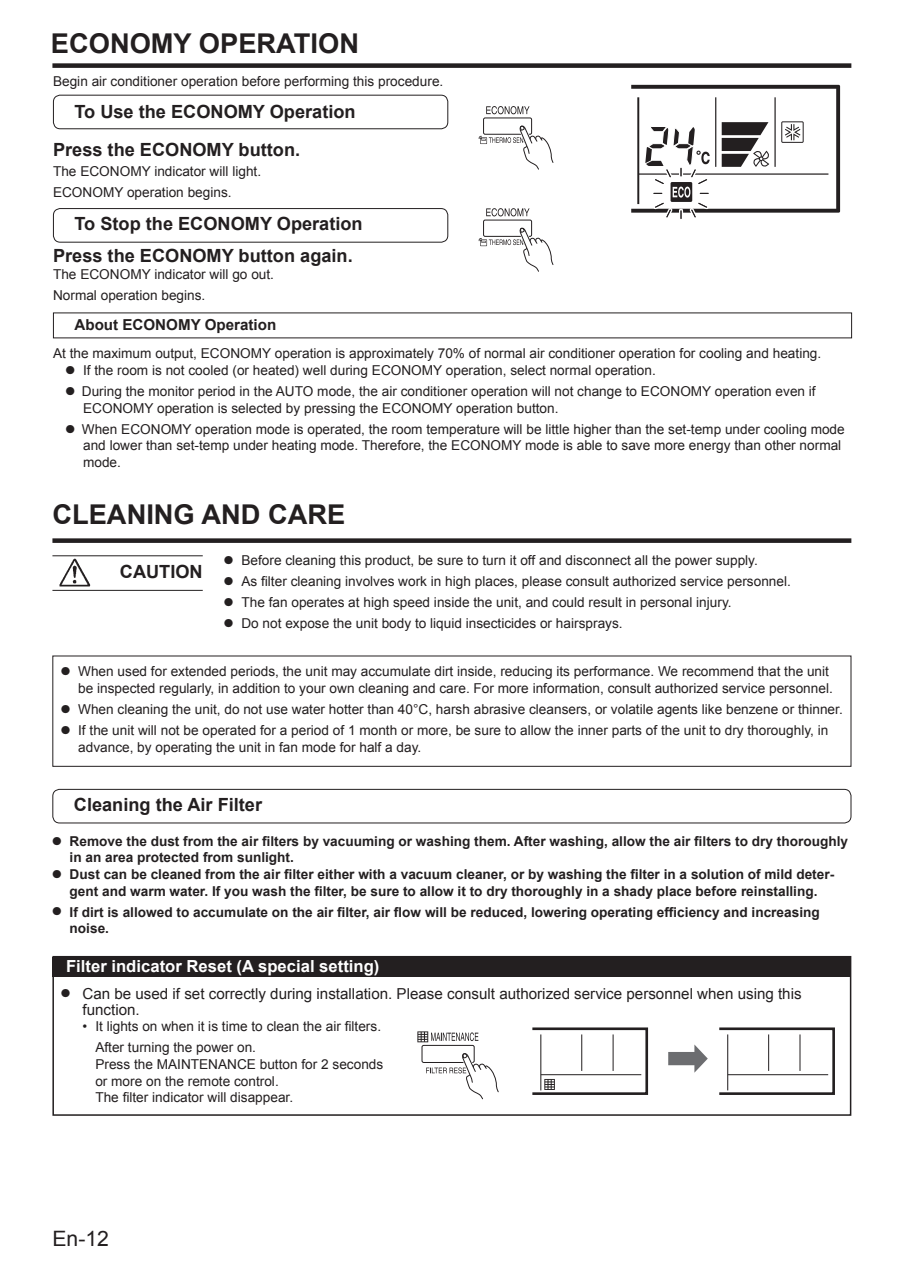
<style>
.page{position:relative;width:904px;height:1276px;background:#fff}
.page>*{position:absolute;margin:0;border:0;box-sizing:border-box;transform-origin:0 0}
.t1{font:700 27.3px "Arial";color:#231f20}
.t2{font:21.18px "Arial";color:#231f20}
.t3{font:700 18.2px/37.6px "Arial";color:#231f20}
.t4{font:700 16.62px "Arial";color:#fff}
.t5{font:15.05px/16.6px "Arial";color:#231f20}
.t6{font:700 15.05px "Arial";color:#231f20}
.t7{font:13.65px/16.6px "Arial";color:#231f20}
.t8{font:700 13.65px/16.6px "Arial";color:#231f20}
</style>
<div class="page">
<div style="left:52px;top:63px;width:799px;height:5px;background:#231f20"></div>
<div style="left:52px;top:789px;width:799px;height:34px;border:1px solid #231f20;border-radius:7px"></div>
<div style="left:52px;top:656px;width:799px;height:111px;border:1px solid #231f20"></div>
<hr style="left:52px;top:555px;width:151px;height:1px;background:#231f20">
<hr style="left:52px;top:590px;width:56px;height:1px;background:#231f20">
<hr style="left:108px;top:590px;width:95px;height:1px;background:#231f20">
<img style="left:59px;top:558px;width:32px;height:29px">
<div style="left:52px;top:538px;width:799px;height:5px;background:#231f20"></div>
<svg style="left:53px;top:94px;width:799px;height:245px"></svg>
<svg style="left:631px;top:85px;width:208px;height:137px"></svg>
<div style="left:483px;top:117px;width:49px;height:18px;border:1px solid #231f20;border-radius:2px"></div>
<svg style="left:478px;top:125px;width:76px;height:46px"></svg>
<svg style="left:486px;top:106px;width:43px;height:8px"></svg>
<div style="left:483px;top:220px;width:49px;height:17px;border:1px solid #231f20;border-radius:2px"></div>
<svg style="left:478px;top:227px;width:76px;height:46px"></svg>
<svg style="left:486px;top:208px;width:43px;height:8px"></svg>
<div style="left:52px;top:956px;width:799px;height:160px;border:2px solid #231f20"></div>
<div style="left:52px;top:958px;width:799px;height:19px;background:#231f20"></div>
<svg style="left:417px;top:1031px;width:82px;height:69px"></svg>
<hr style="left:540px;top:1034px;width:1px;height:56px;background:#231f20">
<hr style="left:612px;top:1034px;width:1px;height:37px;background:#231f20">
<hr style="left:581px;top:1034px;width:1px;height:37px;background:#231f20">
<hr style="left:540px;top:1074px;width:101px;height:1px;background:#231f20">
<svg style="left:668px;top:1044px;width:39px;height:29px"></svg>
<div style="left:531px;top:1027px;width:116px;height:68px;border:3px solid #231f20"></div>
<hr style="left:727px;top:1034px;width:1px;height:56px;background:#231f20">
<hr style="left:799px;top:1034px;width:1px;height:37px;background:#231f20">
<hr style="left:768px;top:1034px;width:1px;height:37px;background:#231f20">
<hr style="left:727px;top:1074px;width:100px;height:1px;background:#231f20">
<div style="left:717px;top:1027px;width:117px;height:68px;border:3px solid #231f20"></div>
<svg style="left:544px;top:1079px;width:10px;height:11px"></svg>
<h1 class="t1" style="left:51px;top:28px;width:309px">ECONOMY OPERATION</h1>
<p class="t7" style="left:53px;top:73px;width:391px">Begin air conditioner operation before performing this procedure.</p>
<h3 class="t3" style="left:53px;top:93px;width:304px;text-indent:21px">To Use the ECONOMY Operation<br>Press the ECONOMY button.</h3>
<p class="t7" style="left:53px;top:161px;width:209px;line-height:21px">The ECONOMY indicator will light.<br>ECONOMY operation begins.</p>
<h3 class="t3" style="left:53px;top:208px;width:311px;line-height:31.7px;text-indent:21px">To Stop the ECONOMY Operation<br>Press the ECONOMY button again.</h3>
<p class="t7" style="left:53px;top:264px;width:222px;line-height:21px">The ECONOMY indicator will go out.<br>Normal operation begins.</p>
<p class="t6" style="left:74px;top:316px;width:203px">About ECONOMY Operation</p>
<p class="t7" style="left:53px;top:345px;width:769px">At the maximum output, ECONOMY operation is approximately 70% of normal air conditioner operation for cooling and heating.</p>
<p class="t7" style="left:66px;top:362px;width:591px">● If the room is not cooled (or heated) well during ECONOMY operation, select normal operation.</p>
<p class="t7" style="left:83px;top:383px;width:733px;text-indent:-17px">● During the monitor period in the AUTO mode, the air conditioner operation will not change to ECONOMY operation even if<br>ECONOMY operation is selected by pressing the ECONOMY operation button.</p>
<p class="t7" style="left:83px;top:421px;width:762px;text-indent:-17px">● When ECONOMY operation mode is operated, the room temperature will be little higher than the set-temp under cooling mode and lower than set-temp under heating mode. Therefore, the ECONOMY mode is able to save more energy than other normal mode.</p>
<h1 class="t1" style="left:52px;top:499px;width:294px">CLEANING AND CARE</h1>
<p class="t7" style="left:224px;top:552px;width:535px">● Before cleaning this product, be sure to turn it off and disconnect all the power supply.</p>
<p class="t7" style="left:224px;top:573px;width:568px">● As filter cleaning involves work in high places, please consult authorized service personnel.</p>
<p class="t7" style="left:224px;top:594px;width:508px">● The fan operates at high speed inside the unit, and could result in personal injury.</p>
<p class="t7" style="left:224px;top:615px;width:400px">● Do not expose the unit body to liquid insecticides or hairsprays.</p>
<p class="t7" style="left:61px;top:663px;width:773px;text-align:right">● When used for extended periods, the unit may accumulate dirt inside, reducing its performance. We recommend that the unit be inspected regularly, in addition to your own cleaning and care. For more information, consult authorized service personnel.</p>
<p class="t7" style="left:61px;top:701px;width:783px">● When cleaning the unit, do not use water hotter than 40°C, harsh abrasive cleansers, or volatile agents like benzene or thinner.</p>
<p class="t7" style="left:78px;top:722px;width:751px;text-indent:-17px">● If the unit will not be operated for a period of 1 month or more, be sure to allow the inner parts of the unit to dry thoroughly, in advance, by operating the unit in fan mode for half a day.</p>
<h3 class="t3" style="left:120px;top:553px;width:84px">CAUTION</h3>
<h3 class="t3" style="left:74px;top:786px;width:190px">Cleaning the Air Filter</h3>
<p class="t8" style="left:70px;top:833px;width:779px;text-indent:-17px">● Remove the dust from the air filters by vacuuming or washing them. After washing, allow the air filters to dry thoroughly in an area protected from sunlight.</p>
<p class="t8" style="left:52px;top:866px;width:783px;text-align:center">● Dust can be cleaned from the air filter either with a vacuum cleaner, or by washing the filter in a solution of mild deter&shy;gent and warm water. If you wash the filter, be sure to allow it to dry thoroughly in a shady place before reinstalling.</p>
<p class="t8" style="left:70px;top:903px;width:751px;text-indent:-17px">● If dirt is allowed to accumulate on the air filter, air flow will be reduced, lowering operating efficiency and increasing noise.</p>
<p class="t4" style="left:66px;top:957px;width:315px">Filter indicator Reset (A special setting)</p>
<p class="t5" style="left:82px;top:985px;width:720px;text-indent:-21px">● Can be used if set correctly during installation. Please consult authorized service personnel when using this function.</p>
<p class="t7" style="left:95px;top:1015px;width:287px;line-height:21.7px;text-indent:-13px">• It lights on when it is time to clean the air filters.<br>After turning the power on.</p>
<p class="t7" style="left:95px;top:1056px;width:289px">Press the MAINTENANCE button for 2 seconds or more on the remote control.<br>The filter indicator will disappear.</p>
<h2 class="t2" style="left:52px;top:1227px;width:58px">En-12</h2>
</div>
